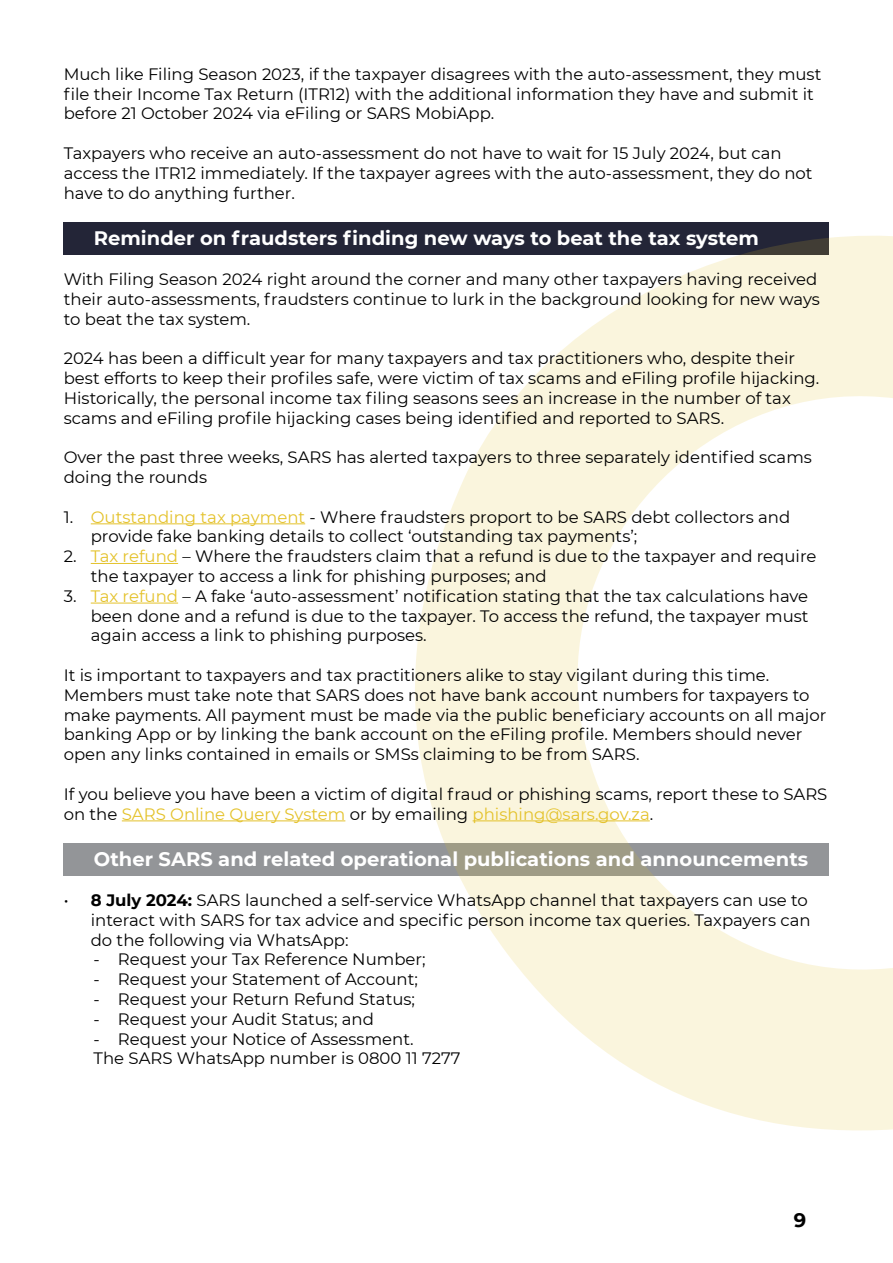
<style>
.page{position:relative;width:893px;height:1263px;background:#fff}
.page>*{position:absolute;margin:0;border:0;box-sizing:border-box;transform-origin:0 0}
.t1{font:700 19.5px "Montserrat";color:#fff}
.t2{font:700 19.5px "Montserrat";color:#000}
.t3{font:16.5px/19.8px "Montserrat";color:#000}
.s1{color:#e4c22b}
.s2{font-weight:700}
</style>
<div class="page">
<div style="left:64px;top:843px;width:765px;height:32px;background:#939598"></div>
<div style="left:64px;top:223px;width:765px;height:32px;background:#232537"></div>
<svg style="left:401px;top:235px;width:492px;height:896px"></svg>
<hr style="left:91px;top:523px;width:214px;height:1px;background:#e4c22b">
<hr style="left:91px;top:563px;width:87px;height:1px;background:#e4c22b">
<hr style="left:91px;top:603px;width:87px;height:1px;background:#e4c22b">
<hr style="left:122px;top:820px;width:223px;height:1px;background:#e4c22b">
<hr style="left:473px;top:820px;width:177px;height:1px;background:#e4c22b">
<p class="t3" style="left:64px;top:63px;width:759px">Much like Filing Season 2023, if the taxpayer disagrees with the auto-assessment, they must file their Income Tax Return (ITR12) with the additional information they have and submit it before 21 October 2024 via eFiling or SARS MobiApp.</p>
<p class="t3" style="left:64px;top:143px;width:750px">Taxpayers who receive an auto-assessment do not have to wait for 15 July 2024, but can access the ITR12 immediately. If the taxpayer agrees with the auto-assessment, they do not have to do anything further.</p>
<p class="t1" style="left:94px;top:224px;width:667px">Reminder on fraudsters finding new ways to beat the tax system</p>
<p class="t3" style="left:64px;top:269px;width:758px">With Filing Season 2024 right around the corner and many other taxpayers having received their auto-assessments, fraudsters continue to lurk in the background looking for new ways to beat the tax system.</p>
<p class="t3" style="left:64px;top:348px;width:757px">2024 has been a difficult year for many taxpayers and tax practitioners who, despite their best efforts to keep their profiles safe, were victim of tax scams and eFiling profile hijacking.<br>Historically, the personal income tax filing seasons sees an increase in the number of tax scams and eFiling profile hijacking cases being identified and reported to SARS.</p>
<p class="t3" style="left:64px;top:447px;width:750px">Over the past three weeks, SARS has alerted taxpayers to three separately identified scams doing the rounds</p>
<p class="t3" style="left:91px;top:506px;width:701px;text-indent:-27px">1. <span class="s1">Outstanding tax payment</span> - Where fraudsters proport to be SARS debt collectors and provide fake banking details to collect ‘outstanding tax payments’;</p>
<p class="t3" style="left:91px;top:546px;width:727px;text-indent:-27px">2. <span class="s1">Tax refund</span> – Where the fraudsters claim that a refund is due to the taxpayer and require the taxpayer to access a link for phishing purposes; and</p>
<p class="t3" style="left:91px;top:585px;width:719px;text-align:justify;text-indent:-27px">3. <span class="s1">Tax refund</span> – A fake ‘auto-assessment’ notification stating that the tax calculations have been done and a refund is due to the taxpayer. To access the refund, the taxpayer must again access a link to phishing purposes.</p>
<p class="t3" style="left:64px;top:665px;width:764px">It is important to taxpayers and tax practitioners alike to stay vigilant during this time.<br>Members must take note that SARS does not have bank account numbers for taxpayers to make payments. All payment must be made via the public beneficiary accounts on all major banking App or by linking the bank account on the eFiling profile. Members should never open any links contained in emails or SMSs claiming to be from SARS.</p>
<p class="t3" style="left:64px;top:783px;width:765px">If you believe you have been a victim of digital fraud or phishing scams, report these to SARS on the <span class="s1">SARS Online Query System</span> or by emailing <span class="s1">phishing@sars.gov.za</span>.</p>
<p class="t1" style="left:94px;top:845px;width:716px">Other SARS and related operational publications and announcements</p>
<p class="t3" style="left:91px;top:890px;width:721px;text-indent:-27px">• <span class="s2">8 July 2024:</span> SARS launched a self-service WhatsApp channel that taxpayers can use to interact with SARS for tax advice and specific person income tax queries. Taxpayers can do the following via WhatsApp:</p>
<p class="t3" style="left:94px;top:949px;width:334px">- Request your Tax Reference Number;</p>
<p class="t3" style="left:94px;top:969px;width:326px">- Request your Statement of Account;</p>
<p class="t3" style="left:94px;top:989px;width:323px">- Request your Return Refund Status;</p>
<p class="t3" style="left:94px;top:1008px;width:282px">- Request your Audit Status; and</p>
<p class="t3" style="left:94px;top:1028px;width:368px">- Request your Notice of Assessment.<br>The SARS WhatsApp number is 0800 11 7277</p>
<p class="t2" style="left:794px;top:1206px;width:14px">9</p>
</div>
